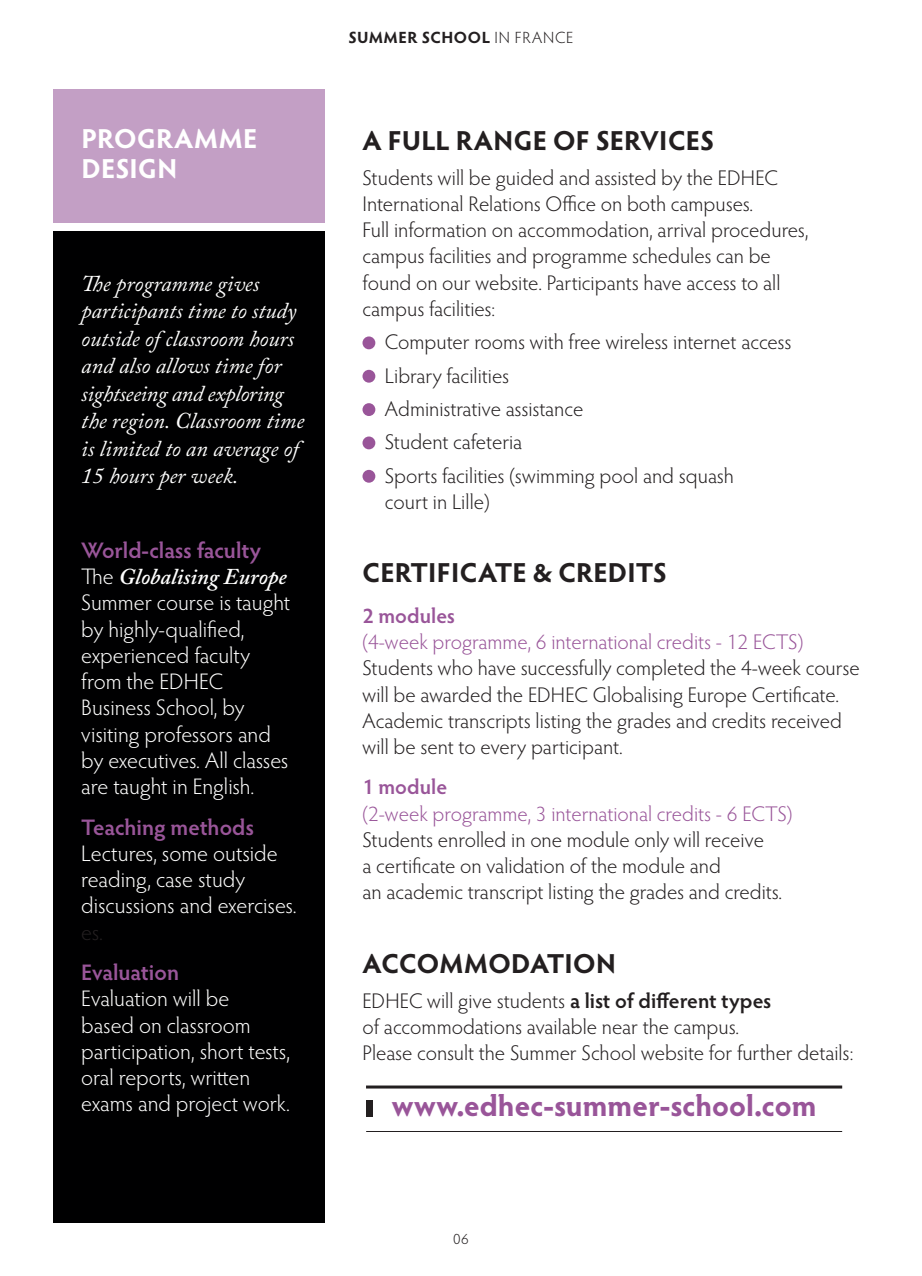
<style>
.page{position:relative;width:922px;height:1276px;background:#fff}
.page>*{position:absolute;margin:0;border:0;box-sizing:border-box;transform-origin:0 0}
.t1{font:700 30px "Hypatia Sans Pro";letter-spacing:.005em;color:#959}
.t2{font:700 27.5px "Hypatia Sans Pro";letter-spacing:.005em;color:#231f20}
.t3{font:700 27.5px/30px "Hypatia Sans Pro";letter-spacing:.02em;color:#fff}
.t4{font:300 22.5px/26.2px "Hypatia Sans Pro";color:#fff}
.t5{font:italic 22.5px/27.5px "Adobe Caslon Pro";color:#fff}
.t6{font:600 22.5px "Hypatia Sans Pro";letter-spacing:-.005em;color:#959}
.t7{font:italic 600 22.5px "Adobe Caslon Pro";color:#fff}
.t8{font:300 22.5px "Hypatia Sans Pro";color:#231f20}
.t9{font:300 21.25px/26.2px "Hypatia Sans Pro";color:#231f20}
.t10{font:300 21.25px "Hypatia Sans Pro";color:#959}
.t11{font:600 21.25px "Hypatia Sans Pro";color:#959}
.t12{font:700 16.25px "Hypatia Sans Pro";color:#231f20}
.t13{font:300 16.25px "Hypatia Sans Pro";color:#231f20}
.t14{font:300 15px "Hypatia Sans Pro";color:#231f20}
.s1{font-family:"Hypatia Sans Pro";font-weight:300;font-style:normal}
.s2{font-weight:600}
</style>
<div class="page">
<div style="left:53px;top:232px;width:272px;height:991px;background:#000001"></div>
<div style="left:53px;top:89px;width:272px;height:133px;background:#c39fc5"></div>
<div style="left:362px;top:336px;width:13px;height:13px;background:#959;border-radius:50%"></div>
<div style="left:362px;top:370px;width:13px;height:13px;background:#959;border-radius:50%"></div>
<div style="left:362px;top:403px;width:13px;height:13px;background:#959;border-radius:50%"></div>
<div style="left:362px;top:436px;width:13px;height:13px;background:#959;border-radius:50%"></div>
<div style="left:362px;top:470px;width:13px;height:13px;background:#959;border-radius:50%"></div>
<hr style="left:366px;top:1131px;width:475px;height:1px;background:#231f20">
<div style="left:366px;top:1100px;width:6px;height:17px;background:#231f20"></div>
<hr style="left:366px;top:1085px;width:476px;height:3px;background:#231f20">
<p class="t3" style="left:81px;top:122px;width:177px">PROGRAMME<br>DESIGN</p>
<p class="t5" style="left:81px;top:269px;width:224px">The programme gives participants time to study outside of classroom hours and also allows time for sightseeing and exploring the region. Classroom time is limited to an average of<br>15 hours per week.</p>
<p class="t6" style="left:81px;top:534px;width:181px">World-class faculty</p>
<p class="t7" style="left:81px;top:563px;width:207px"><span class="s1">The</span> Globalising Europe</p>
<p class="t4" style="left:81px;top:589px;width:210px">Summer course is taught by highly-qualified, experienced faculty from the EDHEC<br>Business School, by visiting professors and by executives. All classes are taught in English.</p>
<p class="t6" style="left:81px;top:811px;width:174px">Teaching methods</p>
<p class="t4" style="left:81px;top:839px;width:217px">Lectures, some outside reading, case study discussions and exercises.</p>
<p class="t8" style="left:81px;top:917px;width:23px">es.</p>
<p class="t6" style="left:81px;top:957px;width:99px">Evaluation</p>
<p class="t4" style="left:81px;top:985px;width:210px">Evaluation will be<br>based on classroom participation, short tests, oral reports, written exams and project work.</p>
<p class="t12" style="left:348px;top:26px;width:34px">SUMMER</p>
<p class="t12" style="left:421px;top:26px;width:22px">SCHOOL</p>
<p class="t13" style="left:494px;top:27px;width:39px">IN FRAN</p>
<p class="t13" style="left:555px;top:27px;width:18px">CE</p>
<p class="t2" style="left:362px;top:121px;width:350px">A FULL RANGE OF SERVICES</p>
<p class="t9" style="left:362px;top:164px;width:447px">Students will be guided and assisted by the EDHEC<br>I nternational Relations Office on both campuses.<br>Full information on accommodation, arrival procedures, campus facilities and programme schedules can be found on our website. Participants have access to all campus facilities:</p>
<p class="t9" style="left:385px;top:325px;width:408px;line-height:33.2px">Computer rooms with free wireless internet access<br>Library facilities<br>Administrative assistance<br>Student cafeteria<br>Sports facilities (swimming pool and squash</p>
<p class="t9" style="left:385px;top:488px;width:106px">court in Lille)</p>
<p class="t2" style="left:362px;top:553px;width:289px">CERTIFICATE &amp; CREDITS</p>
<p class="t11" style="left:362px;top:601px;width:94px">2 modules</p>
<p class="t10" style="left:362px;top:628px;width:442px">(4-week programme, 6 international credits - 12 ECTS)</p>
<p class="t9" style="left:362px;top:654px;width:499px">Students who have successfully completed the 4-week course will be awarded the EDHEC Globalising Europe Certificate.<br>Academic transcripts listing the grades and credits received will be sent to every participant.</p>
<p class="t11" style="left:362px;top:772px;width:86px">1 module</p>
<p class="t10" style="left:362px;top:799px;width:431px">(2-week programme, 3 international credits - 6 ECTS)</p>
<p class="t9" style="left:362px;top:826px;width:421px">Students enrolled in one module only will receive<br>a certificate on validation of the module and<br>an academic transcript listing the grades and credits.</p>
<p class="t2" style="left:362px;top:944px;width:22px">ACCOMMO</p>
<p class="t2" style="left:511px;top:944px;width:71px">DATION</p>
<p class="t9" style="left:362px;top:987px;width:492px">EDHEC will give students <span class="s2">a list of different types<br></span>of accommodations available near the campus.<br>Please consult the Summer School website for further details:</p>
<h1 class="t1" style="left:391px;top:1084px;width:426px">WWW.EDHEC-SUMMER-SCHOOL.COM</h1>
<p class="t14" style="left:453px;top:1229px;width:17px">06</p>
</div>
